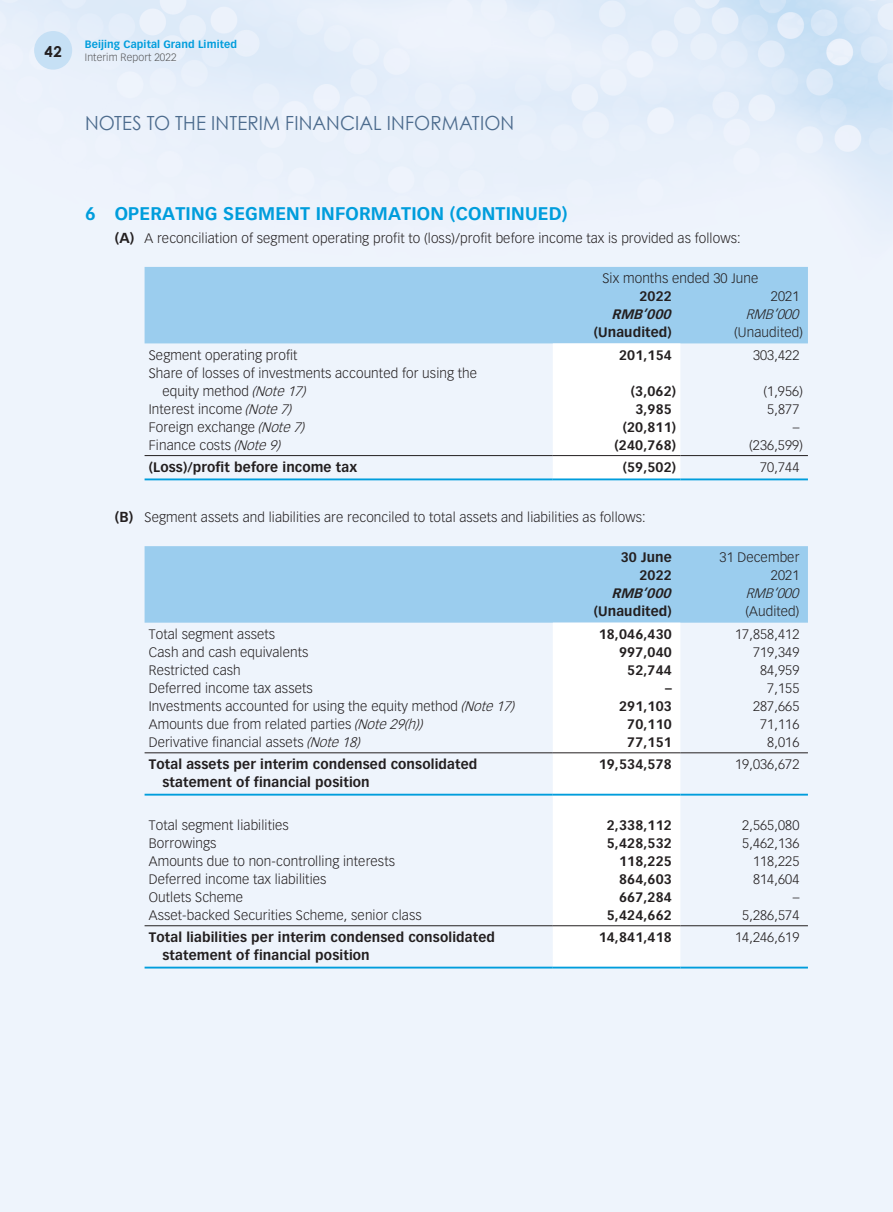
<style>
.page{position:relative;width:893px;height:1212px;background:#eef4fc}
.page>*{position:absolute;margin:0;border:0;box-sizing:border-box;transform-origin:0 0}
.t1{font:19.5px "Century Gothic";letter-spacing:.005em;color:#4c6b8d;scale:.95 1}
.t2{font:700 18px "Vectora LT Std";letter-spacing:.01em;color:#009ddc}
.t3{font:700 15px "Century Gothic";color:#231f20}
.t4{font:300 13.5px/18px "Vectora LT Std";letter-spacing:.01em;color:#231f20}
.t5{font:700 13.5px/18px "Vectora LT Std";letter-spacing:.01em;color:#231f20}
.t6{font:italic 700 13.5px "Vectora LT Std";color:#231f20}
.t7{font:italic 300 13.5px "Vectora LT Std";color:#231f20}
.t8{font:700 10.5px "Vectora LT Std";letter-spacing:.01em;color:#009ddc}
.t9{font:300 10.5px "Vectora LT Std";letter-spacing:.01em;color:#57585a}
.s1{font-weight:700;font-size:14.25px}
.s2{font-style:italic}
</style>
<div class="page">
<img style="left:0;top:0;width:893px;height:301px">
<div style="left:34px;top:31px;width:38px;height:39px;background:#c6e0f5;border-radius:50%"></div>
<div style="left:145px;top:267px;width:663px;height:76px;background:#9bcdee"></div>
<div style="left:553px;top:344px;width:127px;height:134px;background:#fff"></div>
<hr style="left:145px;top:455px;width:408px;height:1px;background:#231f20">
<hr style="left:553px;top:455px;width:127px;height:1px;background:#231f20">
<hr style="left:680px;top:455px;width:128px;height:1px;background:#231f20">
<hr style="left:145px;top:478px;width:408px;height:2px;background:#009ddc">
<hr style="left:553px;top:478px;width:127px;height:2px;background:#009ddc">
<hr style="left:680px;top:478px;width:128px;height:2px;background:#009ddc">
<div style="left:145px;top:546px;width:663px;height:77px;background:#9bcdee"></div>
<div style="left:553px;top:623px;width:127px;height:344px;background:#fff"></div>
<hr style="left:145px;top:752px;width:408px;height:1px;background:#231f20">
<hr style="left:553px;top:752px;width:127px;height:1px;background:#231f20">
<hr style="left:680px;top:752px;width:128px;height:1px;background:#231f20">
<hr style="left:145px;top:794px;width:408px;height:1px;background:#009ddc">
<hr style="left:553px;top:794px;width:127px;height:1px;background:#009ddc">
<hr style="left:680px;top:794px;width:128px;height:1px;background:#009ddc">
<hr style="left:145px;top:925px;width:408px;height:1px;background:#231f20">
<hr style="left:553px;top:925px;width:127px;height:1px;background:#231f20">
<hr style="left:680px;top:925px;width:128px;height:1px;background:#231f20">
<hr style="left:145px;top:967px;width:408px;height:1px;background:#009ddc">
<hr style="left:553px;top:967px;width:127px;height:1px;background:#009ddc">
<hr style="left:680px;top:967px;width:128px;height:1px;background:#009ddc">
<p class="t3" style="left:45px;top:40px;width:19px">42</p>
<p class="t8" style="left:85px;top:38px;width:154px">Beijing Capital Grand Limited</p>
<p class="t9" style="left:85px;top:51px;width:93px">Interim Report 2022</p>
<h1 class="t1" style="left:85px;top:110px;width:453px">NOTES TO THE INTERIM FINANCIAL INFORMATION</h1>
<h2 class="t2" style="left:85px;top:203px;width:484px">6 OPERATING SEGMENT INFORMATION (CONTINUED)</h2>
<p class="t4" style="left:115px;top:229px;width:627px"><span class="s1">(A)</span> A reconciliation of segment operating profit to (loss)/profit before income tax is provided as follows:</p>
<p class="t4" style="left:602px;top:270px;width:157px">Six months ended 30 June</p>
<p class="t5" style="left:639px;top:287px;width:34px">2022</p>
<p class="t4" style="left:771px;top:288px;width:30px">2021</p>
<p class="t6" style="left:611px;top:306px;width:65px">RMB’000</p>
<p class="t7" style="left:746px;top:307px;width:58px">RMB’000</p>
<p class="t5" style="left:594px;top:323px;width:80px">(Unaudited)</p>
<p class="t4" style="left:734px;top:324px;width:70px">(Unaudited)</p>
<p class="t4" style="left:149px;top:346px;width:150px">Segment operating profit</p>
<p class="t5" style="left:619px;top:346px;width:54px">201,154</p>
<p class="t4" style="left:753px;top:346px;width:48px">303,422</p>
<p class="t4" style="left:162px;top:364px;width:316px;text-indent:-14px">Share of losses of investments accounted for using the equity method <span class="s2">(Note17)</span></p>
<p class="t5" style="left:631px;top:382px;width:47px">(3,062)</p>
<p class="t4" style="left:763px;top:382px;width:41px">(1,956)</p>
<p class="t4" style="left:149px;top:400px;width:148px">Interest income <span class="s2">(Note7)</span></p>
<p class="t5" style="left:635px;top:400px;width:38px">3,985</p>
<p class="t4" style="left:767px;top:400px;width:34px">5,877</p>
<p class="t4" style="left:149px;top:418px;width:161px">Foreign exchange <span class="s2">(Note7)</span></p>
<p class="t5" style="left:623px;top:418px;width:55px">(20,811)</p>
<p class="t4" style="left:793px;top:418px;width:8px">–</p>
<p class="t4" style="left:149px;top:436px;width:137px">Finance costs <span class="s2">(Note9)</span></p>
<p class="t5" style="left:615px;top:436px;width:63px">(240,768)</p>
<p class="t4" style="left:749px;top:436px;width:55px">(236,599)</p>
<p class="t5" style="left:149px;top:458px;width:210px">(Loss)/profit before income tax</p>
<p class="t5" style="left:623px;top:458px;width:55px">(59,502)</p>
<p class="t4" style="left:760px;top:459px;width:41px">70,744</p>
<p class="t4" style="left:115px;top:508px;width:532px"><span class="s1">(B)</span> Segment assets and liabilities are reconciled to total assets and liabilities as follows:</p>
<p class="t5" style="left:621px;top:549px;width:53px;text-align:right">30 June<br>2022</p>
<p class="t4" style="left:719px;top:549px;width:81px;text-align:right">31 December<br>2021</p>
<p class="t6" style="left:611px;top:585px;width:65px">RMB’000</p>
<p class="t7" style="left:746px;top:586px;width:58px">RMB’000</p>
<p class="t5" style="left:594px;top:603px;width:80px">(Unaudited)</p>
<p class="t4" style="left:746px;top:603px;width:55px">(Audited)</p>
<p class="t4" style="left:149px;top:625px;width:128px">Total segment assets</p>
<p class="t5" style="left:599px;top:625px;width:75px">18,046,430</p>
<p class="t4" style="left:735px;top:625px;width:66px">17,858,412</p>
<p class="t4" style="left:149px;top:643px;width:161px">Cash and cash equivalents</p>
<p class="t5" style="left:619px;top:643px;width:54px">997,040</p>
<p class="t4" style="left:753px;top:643px;width:48px">719,349</p>
<p class="t4" style="left:149px;top:661px;width:93px">Restricted cash</p>
<p class="t5" style="left:627px;top:661px;width:46px">52,744</p>
<p class="t4" style="left:760px;top:661px;width:41px">84,959</p>
<p class="t4" style="left:149px;top:679px;width:165px">Deferred income tax assets</p>
<p class="t5" style="left:665px;top:679px;width:8px">–</p>
<p class="t4" style="left:767px;top:679px;width:34px">7,155</p>
<p class="t4" style="left:149px;top:697px;width:371px">Investments accounted for using the equity method <span class="s2">(Note17)</span></p>
<p class="t5" style="left:619px;top:697px;width:54px">291,103</p>
<p class="t4" style="left:753px;top:697px;width:48px">287,665</p>
<p class="t4" style="left:149px;top:715px;width:279px">Amounts due from related parties <span class="s2">(Note29(h))</span></p>
<p class="t5" style="left:627px;top:715px;width:46px">70,110</p>
<p class="t4" style="left:760px;top:715px;width:41px">71,116</p>
<p class="t4" style="left:149px;top:733px;width:217px">Derivative financial assets <span class="s2">(Note18)</span></p>
<p class="t5" style="left:627px;top:733px;width:46px">77,151</p>
<p class="t4" style="left:767px;top:733px;width:34px">8,016</p>
<p class="t5" style="left:162px;top:756px;width:316px;text-indent:-14px">Total assets per interim condensed consolidated statement of financial position</p>
<p class="t5" style="left:599px;top:756px;width:75px">19,534,578</p>
<p class="t4" style="left:735px;top:756px;width:66px">19,036,672</p>
<p class="t4" style="left:149px;top:816px;width:142px">Total segment liabilities</p>
<p class="t5" style="left:607px;top:816px;width:67px">2,338,112</p>
<p class="t4" style="left:742px;top:816px;width:59px">2,565,080</p>
<p class="t4" style="left:149px;top:834px;width:69px">Borrowings</p>
<p class="t5" style="left:607px;top:834px;width:67px">5,428,532</p>
<p class="t4" style="left:742px;top:834px;width:59px">5,462,136</p>
<p class="t4" style="left:149px;top:852px;width:248px">Amounts due to non-controlling interests</p>
<p class="t5" style="left:619px;top:852px;width:54px">118,225</p>
<p class="t4" style="left:753px;top:852px;width:48px">118,225</p>
<p class="t4" style="left:149px;top:870px;width:179px">Deferred income tax liabilities</p>
<p class="t5" style="left:619px;top:870px;width:54px">864,603</p>
<p class="t4" style="left:753px;top:870px;width:48px">814,604</p>
<p class="t4" style="left:149px;top:888px;width:96px">Outlets Scheme</p>
<p class="t5" style="left:619px;top:888px;width:54px">667,284</p>
<p class="t4" style="left:793px;top:888px;width:8px">–</p>
<p class="t4" style="left:149px;top:906px;width:274px">Asset-backed Securities Scheme, senior class</p>
<p class="t5" style="left:607px;top:906px;width:67px">5,424,662</p>
<p class="t4" style="left:742px;top:906px;width:59px">5,286,574</p>
<p class="t5" style="left:162px;top:928px;width:334px;text-indent:-14px">Total liabilities per interim condensed consolidated statement of financial position</p>
<p class="t5" style="left:599px;top:928px;width:75px">14,841,418</p>
<p class="t4" style="left:735px;top:929px;width:66px">14,246,619</p>
</div>
